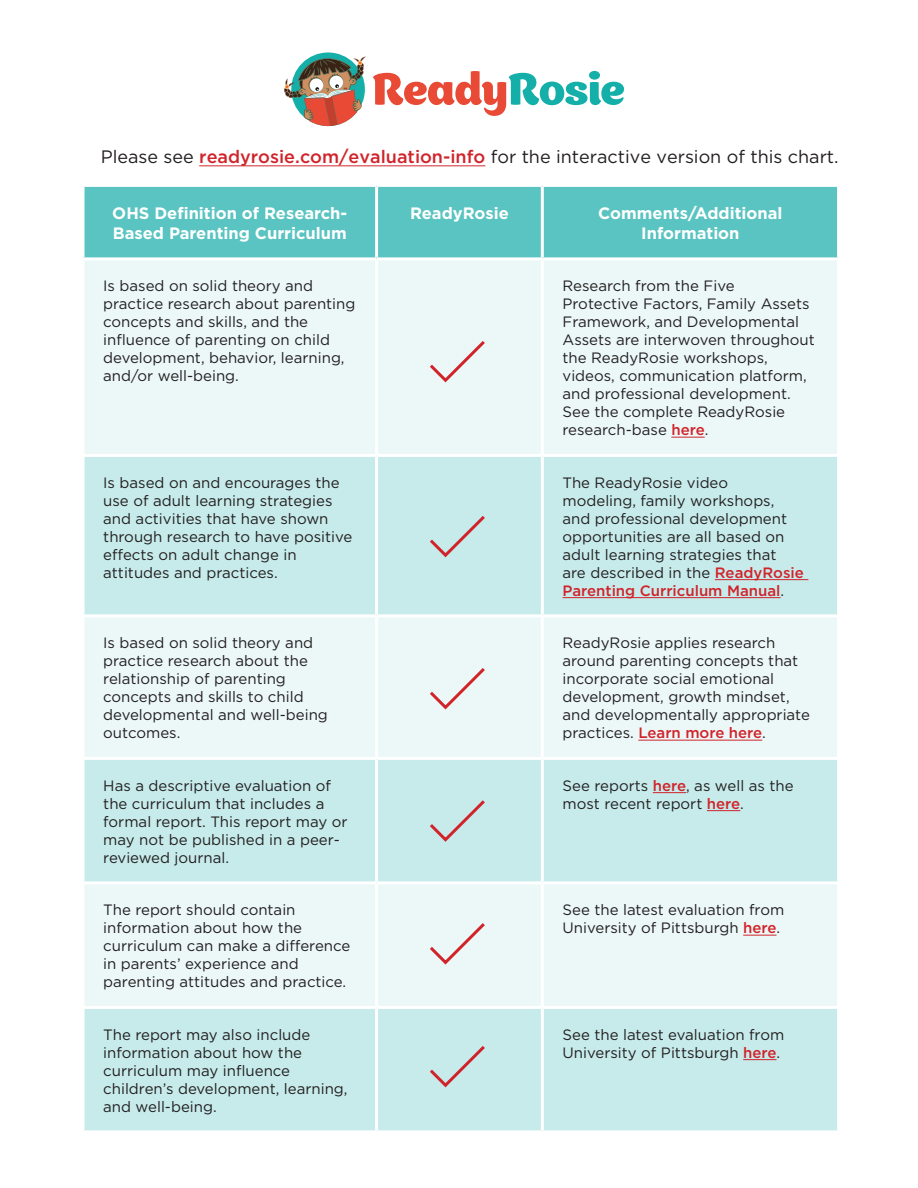
<style>
.page{position:relative;width:918px;height:1188px;background:#fff}
.page>*{position:absolute;margin:0;border:0;box-sizing:border-box;transform-origin:0 0}
.t1{font:18px "Gotham";color:#231f20}
.t2{font:700 16.5px/19.8px "Gotham";color:#fff}
.t3{font:15px/18px "Gotham";color:#231f20}
.s1{font-weight:500;color:#d1232a}
</style>
<div class="page">
<div style="left:85px;top:187px;width:752px;height:70px;background:#59c4c1"></div>
<div style="left:85px;top:260px;width:752px;height:194px;background:#ecf8f8"></div>
<div style="left:85px;top:457px;width:752px;height:157px;background:#c7ebeb"></div>
<div style="left:85px;top:617px;width:752px;height:140px;background:#ecf8f8"></div>
<svg style="left:85px;top:760px;width:752px;height:370px;background:#d3efef"></svg>
<hr style="left:375px;top:187px;width:3px;height:70px;background:#fff">
<hr style="left:541px;top:187px;width:3px;height:70px;background:#fff">
<hr style="left:375px;top:260px;width:3px;height:194px;background:#fff">
<hr style="left:541px;top:260px;width:3px;height:194px;background:#fff">
<hr style="left:375px;top:457px;width:3px;height:157px;background:#fff">
<hr style="left:541px;top:457px;width:3px;height:157px;background:#fff">
<hr style="left:375px;top:617px;width:3px;height:140px;background:#fff">
<hr style="left:541px;top:617px;width:3px;height:140px;background:#fff">
<hr style="left:375px;top:760px;width:3px;height:121px;background:#fff">
<hr style="left:541px;top:760px;width:3px;height:121px;background:#fff">
<hr style="left:82px;top:881px;width:295px;height:3px;background:#fff">
<hr style="left:377px;top:881px;width:165px;height:3px;background:#fff">
<hr style="left:375px;top:884px;width:3px;height:122px;background:#fff">
<hr style="left:542px;top:881px;width:298px;height:3px;background:#fff">
<hr style="left:541px;top:884px;width:3px;height:122px;background:#fff">
<hr style="left:82px;top:1006px;width:295px;height:3px;background:#fff">
<hr style="left:377px;top:1006px;width:165px;height:3px;background:#fff">
<hr style="left:375px;top:1009px;width:3px;height:121px;background:#fff">
<hr style="left:542px;top:1006px;width:298px;height:3px;background:#fff">
<hr style="left:541px;top:1009px;width:3px;height:121px;background:#fff">
<hr style="left:671px;top:437px;width:34px;height:1px;background:#d1232a">
<hr style="left:715px;top:579px;width:93px;height:1px;background:#d1232a">
<hr style="left:563px;top:597px;width:218px;height:1px;background:#d1232a">
<hr style="left:638px;top:740px;width:124px;height:1px;background:#d1232a">
<hr style="left:653px;top:792px;width:33px;height:1px;background:#d1232a">
<hr style="left:707px;top:810px;width:33px;height:1px;background:#d1232a">
<hr style="left:743px;top:935px;width:34px;height:1px;background:#d1232a">
<hr style="left:743px;top:1059px;width:34px;height:1px;background:#d1232a">
<svg style="left:427px;top:338px;width:61px;height:47px;background:#e9e7e7"></svg>
<svg style="left:427px;top:513px;width:61px;height:46px;background:#c7dadb"></svg>
<svg style="left:427px;top:665px;width:61px;height:47px;background:#e9e7e7"></svg>
<svg style="left:427px;top:797px;width:61px;height:47px;background:#c7dbdb"></svg>
<svg style="left:427px;top:920px;width:61px;height:47px;background:#e9e7e7"></svg>
<svg style="left:427px;top:1043px;width:61px;height:46px;background:#c7dadb"></svg>
<svg style="left:291px;top:52px;width:74px;height:74px"></svg>
<svg style="left:284px;top:57px;width:82px;height:69px"></svg>
<svg style="left:373px;top:71px;width:251px;height:45px"></svg>
<hr style="left:199px;top:166px;width:286px;height:1px;background:#d1232a">
<p class="t1" style="left:101px;top:145px;width:739px">Please see <span class="s1">readyrosie.com/evaluation-info</span> for the interactive version of this chart.</p>
<p class="t2" style="left:112px;top:203px;width:236px">OHS Definition of Research-<br>Based Parenting Curriculum</p>
<p class="t2" style="left:410px;top:203px;width:100px">ReadyRosie</p>
<p class="t2" style="left:598px;top:203px;width:186px;text-align:center">Comments/Additional<br>Information</p>
<p class="t3" style="left:103px;top:277px;width:254px">Is based on solid theory and practice research about parenting concepts and skills, and the influence of parenting on child development, behavior, learning, and/or well-being.</p>
<p class="t3" style="left:563px;top:277px;width:254px">Research from the Five<br>Protective Factors, Family Assets<br>Framework, and Developmental<br>Assets are interwoven throughout the ReadyRosie workshops, videos, communication platform, and professional development.<br>See the complete ReadyRosie research-base <span class="s1">here</span>.</p>
<p class="t3" style="left:103px;top:473px;width:251px">Is based on and encourages the use of adult learning strategies and activities that have shown through research to have positive effects on adult change in attitudes and practices.</p>
<p class="t3" style="left:563px;top:473px;width:243px">The ReadyRosie video modeling, family workshops, and professional development opportunities are all based on adult learning strategies that<br>are described in the <span class="s1">ReadyRosie<br>Parenting Curriculum Manual</span>.</p>
<p class="t3" style="left:103px;top:634px;width:226px">Is based on solid theory and practice research about the relationship of parenting concepts and skills to child developmental and well-being outcomes.</p>
<p class="t3" style="left:563px;top:634px;width:249px">ReadyRosie applies research around parenting concepts that incorporate social emotional development, growth mindset, and developmentally appropriate practices. <span class="s1">Learn more here</span>.</p>
<p class="t3" style="left:103px;top:776px;width:246px">Has a descriptive evaluation of the curriculum that includes a formal report. This report may or may not be published in a peer&shy;reviewed journal.</p>
<p class="t3" style="left:563px;top:776px;width:233px">See reports <span class="s1">here</span>, as well as the most recent report <span class="s1">here</span>.</p>
<p class="t3" style="left:103px;top:901px;width:249px">The report should contain information about how the curriculum can make a difference in parents’ experience and parenting attitudes and practice.</p>
<p class="t3" style="left:563px;top:901px;width:223px">See the latest evaluation from<br>University of Pittsburgh <span class="s1">here</span>.</p>
<p class="t3" style="left:103px;top:1025px;width:246px">The report may also include information about how the curriculum may influence children’s development, learning, and well-being.</p>
<p class="t3" style="left:563px;top:1025px;width:223px">See the latest evaluation from<br>University of Pittsburgh <span class="s1">here</span>.</p>
</div>
